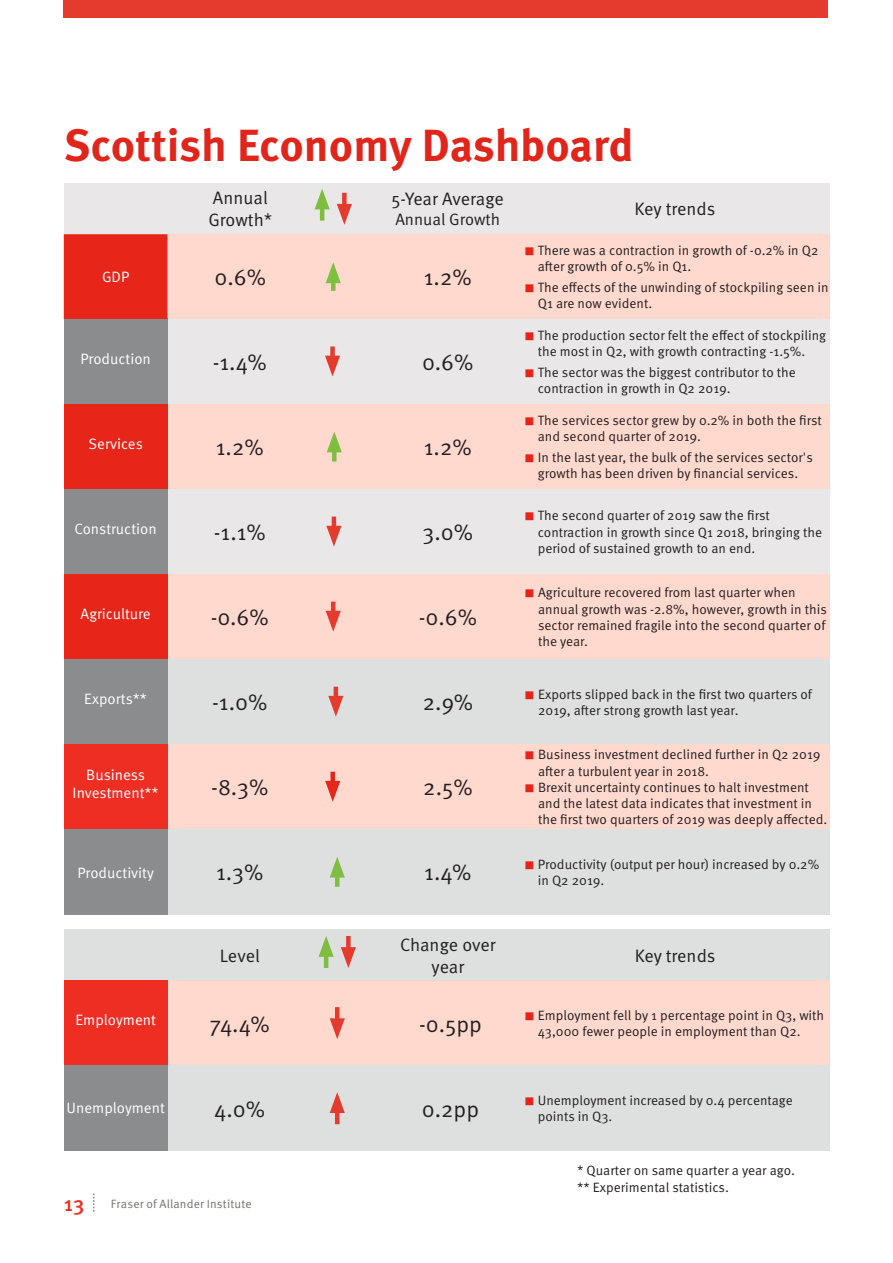
<style>
.page{position:relative;width:893px;height:1263px;background:#fff}
.page>*{position:absolute;margin:0;border:0;box-sizing:border-box;transform-origin:0 0}
.t1{font:700 45px "Meta Pro";letter-spacing:-.005em;color:#e1251b}
.t2{font:22.5px "Meta Pro Norm";color:#231f20}
.t3{font:500 21px "Meta Pro";color:#ee2e22}
.t4{font:18px/21.6px "Meta Pro Norm";color:#231f20}
.t5{font:16.5px "Meta Pro Norm";color:#231f20}
.t6{font:15px/18px "Meta Pro Norm";color:#fff;text-align:center}
.t7{font:13.5px/16.2px "Meta Pro Norm";color:#231f20}
.t8{font:12px "Meta Pro Norm";letter-spacing:.015em;color:#75706f}
.s1{font-size:10.5px;color:#e72419}
</style>
<div class="page">
<div style="left:64px;top:0;width:764px;height:18px;background:#e53b2f"></div>
<svg style="left:93px;top:1193px;width:1px;height:18px"></svg>
<div style="left:64px;top:183px;width:765px;height:51px;background:#e9e7e8"></div>
<div style="left:342px;top:193px;width:5px;height:19px;background:#e53b2f"></div>
<svg style="left:337px;top:204px;width:15px;height:21px"></svg>
<hr style="left:320px;top:201px;width:4px;height:20px;background:#7fbd41">
<svg style="left:315px;top:189px;width:15px;height:20px"></svg>
<div style="left:168px;top:319px;width:661px;height:85px;background:#e9e7e8"></div>
<div style="left:330px;top:346px;width:5px;height:18px;background:#e53b2f"></div>
<svg style="left:325px;top:356px;width:15px;height:20px"></svg>
<div style="left:64px;top:319px;width:104px;height:85px;background:#8b8c8e"></div>
<div style="left:64px;top:929px;width:765px;height:52px;background:#dedfdf"></div>
<div style="left:346px;top:936px;width:5px;height:19px;background:#e53b2f"></div>
<svg style="left:341px;top:947px;width:15px;height:21px"></svg>
<hr style="left:324px;top:948px;width:4px;height:20px;background:#7fbd41">
<svg style="left:319px;top:936px;width:15px;height:21px"></svg>
<div style="left:168px;top:404px;width:661px;height:85px;background:#ffd8ce"></div>
<div style="left:332px;top:444px;width:5px;height:17px;background:#7ebe41"></div>
<svg style="left:327px;top:431px;width:15px;height:21px"></svg>
<div style="left:64px;top:404px;width:104px;height:85px;background:#e72519"></div>
<div style="left:168px;top:489px;width:661px;height:85px;background:#e9e7e8"></div>
<hr style="left:332px;top:517px;width:4px;height:17px;background:#e53b2f">
<svg style="left:326px;top:526px;width:15px;height:21px"></svg>
<div style="left:64px;top:489px;width:104px;height:85px;background:#8b8c8e"></div>
<div style="left:168px;top:574px;width:661px;height:85px;background:#ffd8ce"></div>
<hr style="left:331px;top:602px;width:4px;height:17px;background:#e53b2f">
<svg style="left:326px;top:611px;width:15px;height:21px"></svg>
<div style="left:64px;top:574px;width:104px;height:85px;background:#e72519"></div>
<div style="left:168px;top:659px;width:661px;height:85px;background:#dedfdf"></div>
<hr style="left:334px;top:687px;width:4px;height:17px;background:#e53b2f">
<svg style="left:328px;top:696px;width:15px;height:21px"></svg>
<div style="left:64px;top:659px;width:104px;height:85px;background:#8b8c8e"></div>
<div style="left:168px;top:744px;width:661px;height:85px;background:#ffd8ce"></div>
<div style="left:330px;top:772px;width:5px;height:17px;background:#e72519"></div>
<svg style="left:325px;top:781px;width:15px;height:21px"></svg>
<div style="left:64px;top:744px;width:104px;height:85px;background:#ee2e22"></div>
<div style="left:168px;top:829px;width:661px;height:85px;background:#dedfdf"></div>
<hr style="left:335px;top:869px;width:4px;height:18px;background:#7ebe41">
<svg style="left:330px;top:857px;width:15px;height:20px"></svg>
<div style="left:64px;top:829px;width:104px;height:85px;background:#8b8c8e"></div>
<div style="left:64px;top:981px;width:104px;height:85px;background:#ee2e22"></div>
<div style="left:168px;top:981px;width:661px;height:85px;background:#ffd8ce"></div>
<hr style="left:335px;top:1007px;width:4px;height:19px;background:#e53b2f">
<svg style="left:330px;top:1018px;width:15px;height:21px"></svg>
<div style="left:168px;top:1066px;width:661px;height:85px;background:#dedfdf"></div>
<hr style="left:335px;top:1105px;width:4px;height:19px;background:#e53b2f">
<svg style="left:330px;top:1092px;width:15px;height:21px"></svg>
<div style="left:64px;top:1066px;width:104px;height:85px;background:#8b8c8e"></div>
<div style="left:168px;top:234px;width:661px;height:85px;background:#ffd8ce"></div>
<hr style="left:331px;top:275px;width:4px;height:16px;background:#7ebe41">
<svg style="left:326px;top:262px;width:15px;height:21px"></svg>
<div style="left:64px;top:234px;width:104px;height:85px;background:#e72519;border:2px solid #e72519"></div>
<p class="t1" style="left:64px;top:110px;width:571px">Scottish Economy Dashboard</p>
<p class="t4" style="left:208px;top:186px;width:66px">Annual<br>Growth*</p>
<p class="t4" style="left:392px;top:187px;width:114px">5-Year Average</p>
<p class="t4" style="left:635px;top:197px;width:82px">Key trends</p>
<p class="t5" style="left:395px;top:207px;width:106px">Annual Growth</p>
<p class="t6" style="left:102px;top:266px;width:29px">GDP</p>
<p class="t2" style="left:215px;top:260px;width:53px">0.6%</p>
<p class="t2" style="left:424px;top:260px;width:49px">1.2%</p>
<p class="t6" style="left:80px;top:349px;width:72px">Production</p>
<p class="t2" style="left:213px;top:345px;width:56px">-1.4%</p>
<p class="t2" style="left:422px;top:345px;width:53px">0.6%</p>
<p class="t6" style="left:89px;top:434px;width:56px">Services</p>
<p class="t2" style="left:216px;top:430px;width:49px">1.2%</p>
<p class="t2" style="left:424px;top:430px;width:49px">1.2%</p>
<p class="t6" style="left:75px;top:519px;width:84px">Construction</p>
<p class="t2" style="left:214px;top:515px;width:53px">-1.1%</p>
<p class="t2" style="left:422px;top:515px;width:52px">3.0%</p>
<p class="t6" style="left:81px;top:604px;width:72px">Agriculture</p>
<p class="t2" style="left:211px;top:600px;width:60px">-0.6%</p>
<p class="t2" style="left:419px;top:600px;width:60px">-0.6%</p>
<p class="t7" style="left:538px;top:242px;width:282px;text-indent:-13px"><span class="s1">■</span> There was a contraction in growth of -0.2% in Q2 after growth of 0.5% in Q1.</p>
<p class="t7" style="left:538px;top:278px;width:292px;text-indent:-13px"><span class="s1">■</span> The effects of the unwinding of stockpiling seen in<br>Q1 are now evident.</p>
<p class="t7" style="left:525px;top:326px;width:303px;text-align:center"><span class="s1">■</span> The production sector felt the effect of stockpiling the most in Q2, with growth contracting -1.5%.</p>
<p class="t7" style="left:538px;top:363px;width:260px;text-indent:-13px"><span class="s1">■</span> The sector was the biggest contributor to the contraction in growth in Q2 2019.</p>
<p class="t7" style="left:538px;top:411px;width:286px;text-indent:-13px"><span class="s1">■</span> The services sector grew by 0.2% in both the first and second quarter of 2019.</p>
<p class="t7" style="left:525px;top:448px;width:289px;text-align:center"><span class="s1">■</span> In the last year, the bulk of the services sector's growth has been driven by financial services.</p>
<p class="t7" style="left:538px;top:507px;width:286px;text-indent:-13px"><span class="s1">■</span> The second quarter of 2019 saw the first contraction in growth since Q1 2018, bringing the period of sustained growth to an end.</p>
<p class="t7" style="left:538px;top:584px;width:290px;text-indent:-13px"><span class="s1">■</span> Agriculture recovered from last quarter when annual growth was -2.8%, however, growth in this sector remained fragile into the second quarter of the year.</p>
<p class="t6" style="left:84px;top:689px;width:64px">Exports**</p>
<p class="t6" style="left:73px;top:765px;width:88px">Business<br>Investment**</p>
<p class="t6" style="left:77px;top:862px;width:78px">Productivity</p>
<p class="t2" style="left:212px;top:685px;width:57px">-1.0%</p>
<p class="t2" style="left:423px;top:685px;width:52px">2.9%</p>
<p class="t7" style="left:538px;top:685px;width:275px;text-indent:-13px"><span class="s1">■</span> Exports slipped back in the first two quarters of<br>2019, after strong growth last year.</p>
<p class="t2" style="left:211px;top:770px;width:59px">-8.3%</p>
<p class="t2" style="left:423px;top:770px;width:51px">2.5%</p>
<p class="t7" style="left:538px;top:746px;width:284px;text-indent:-13px"><span class="s1">■</span> Business investment declined further in Q2 2019 after a turbulent year in 2018.</p>
<p class="t7" style="left:538px;top:778px;width:291px;text-indent:-13px"><span class="s1">■</span> Brexit uncertainty continues to halt investment and the latest data indicates that investment in the first two quarters of 2019 was deeply affected.</p>
<p class="t2" style="left:216px;top:855px;width:49px">1.3%</p>
<p class="t2" style="left:424px;top:855px;width:49px">1.4%</p>
<p class="t7" style="left:538px;top:855px;width:283px;text-indent:-13px"><span class="s1">■</span> Productivity (output per hour) increased by 0.2% in Q2 2019.</p>
<p class="t4" style="left:220px;top:943px;width:42px">Level</p>
<p class="t4" style="left:400px;top:933px;width:97px;text-align:center">Change over year</p>
<p class="t4" style="left:635px;top:943px;width:82px">Key trends</p>
<p class="t6" style="left:75px;top:1010px;width:82px">Employment</p>
<p class="t2" style="left:210px;top:1007px;width:62px">74.4%</p>
<p class="t2" style="left:419px;top:1007px;width:64px">-0.5pp</p>
<p class="t7" style="left:538px;top:1006px;width:288px;text-indent:-13px"><span class="s1">■</span> Employment fell by 1 percentage point in Q3, with<br>43,000 fewer people in employment than Q2.</p>
<p class="t6" style="left:67px;top:1098px;width:100px">Unemployment</p>
<p class="t2" style="left:214px;top:1092px;width:52px">4.0%</p>
<p class="t2" style="left:422px;top:1092px;width:59px">0.2pp</p>
<p class="t7" style="left:538px;top:1091px;width:257px;text-indent:-13px"><span class="s1">■</span> Unemployment increased by 0.4 percentage points in Q3.</p>
<h3 class="t3" style="left:64px;top:1187px;width:22px">13</h3>
<p class="t8" style="left:111px;top:1194px;width:142px">Fraser of Allander Institute</p>
<p class="t7" style="left:577px;top:1162px;width:219px">* Quarter on same quarter a year ago. ** Experimental statistics.</p>
</div>
